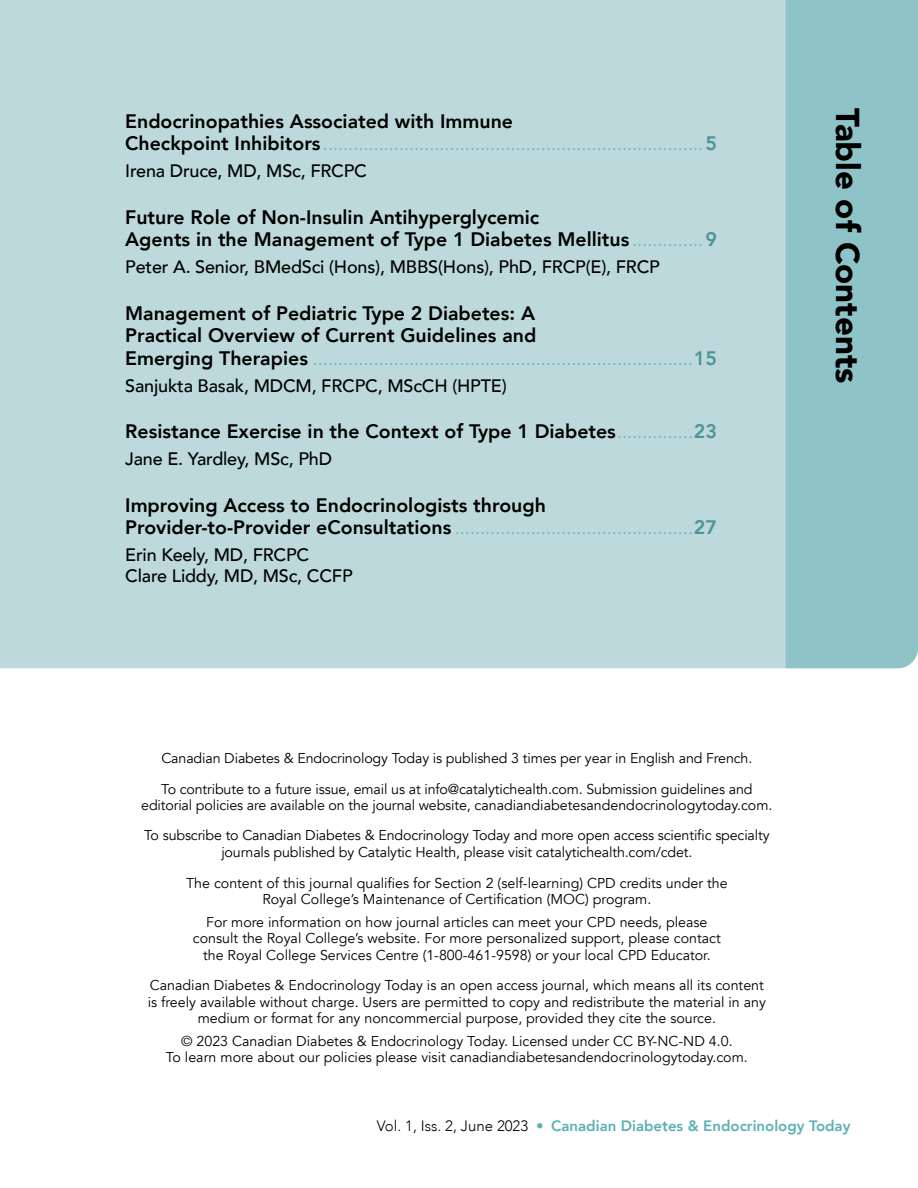
<style>
.page{position:relative;width:918px;height:1188px;background:#fff}
.page>*{position:absolute;margin:0;border:0;box-sizing:border-box;transform-origin:0 0}
.page_title{font:900 33px "Avenir";color:#000}
.t1{font:800 19.5px/22.5px "Avenir";color:#000}
.t2{font:800 19.5px "Avenir";color:#4c9497}
.t3{font:500 18px/21px "Avenir";letter-spacing:-.01em;color:#000}
.t4{font:800 15px "Avenir";color:#5cb0b4}
.masthead_copy{font:14.25px/16.5px "Avenir";color:#000;text-align:center}
.s1{font-weight:300;color:#000}
.s2{font-weight:300}
</style>
<div class="page">
<div style="left:0;top:0;width:786px;height:668px;background:#bdd9db"></div>
<div style="left:786px;top:0;width:132px;height:668px;background:#8ec3c7"></div>
<p class="t1" style="left:125px;top:110px;width:389px">Endocrinopathies Associated with Immune<br>Checkpoint Inhibitors</p>
<p class="t3" style="left:125px;top:159px;width:243px">Irena Druce, MD, MSc, FRCPC</p>
<p class="t1" style="left:125px;top:206px;width:506px">Future Role of Non-Insulin Antihyperglycemic<br>Agents in the Management of Type 1 Diabetes Mellitus</p>
<p class="t3" style="left:125px;top:255px;width:536px">Peter A. Senior, BMedSci (Hons), MBBS(Hons), PhD, FRCP(E), FRCP</p>
<p class="t1" style="left:125px;top:302px;width:413px;text-align:justify">Management of Pediatric Type 2 Diabetes: A Practical Overview of Current Guidelines and Emerging Therapies</p>
<p class="t2" style="left:705px;top:128px;width:13px">5</p>
<p class="t2" style="left:705px;top:224px;width:13px">9</p>
<p class="t2" style="left:694px;top:343px;width:25px">15</p>
<p class="t3" style="left:125px;top:374px;width:383px">Sanjukta Basak, MDCM, FRCPC, MScCH (HPTE)</p>
<p class="t1" style="left:125px;top:420px;width:492px">Resistance Exercise in the Context of Type 1 Diabetes</p>
<p class="t2" style="left:694px;top:416px;width:25px">23</p>
<p class="t3" style="left:125px;top:447px;width:208px">Jane E. Yardley, MSc, PhD</p>
<p class="t1" style="left:125px;top:494px;width:422px">Improving Access to Endocrinologists through<br>Provider-to-Provider eConsultations</p>
<p class="t2" style="left:694px;top:512px;width:25px">27</p>
<p class="t3" style="left:125px;top:543px;width:229px">Erin Keely, MD, FRCPC<br>Clare Liddy, MD, MSc, CCFP</p>
<h1 class="page_title" style="left:876px;top:108px;width:277px;rotate:90deg">Table of Contents</h1>
<p class="masthead_copy" style="left:161px;top:750px;width:592px">Canadian Diabetes &amp; Endocrinology Today is published 3 times per year in English and French.</p>
<p class="masthead_copy" style="left:141px;top:781px;width:633px">To contribute to a future issue, email us at info@catalytichealth.com. Submission guidelines and editorial policies are available on the journal website, canadiandiabetesandendocrinologytoday.com.</p>
<p class="masthead_copy" style="left:144px;top:828px;width:627px">To subscribe to Canadian Diabetes &amp; Endocrinology Today and more open access scientific specialty journals published by Catalytic Health, please visit catalytichealth.com/cdet.</p>
<p class="masthead_copy" style="left:186px;top:875px;width:543px">The content of this journal qualifies for Section 2 (self-learning) CPD credits under the<br>Royal College’s Maintenance of Certification (MOC) program.</p>
<p class="masthead_copy" style="left:193px;top:914px;width:529px">For more information on how journal articles can meet your CPD needs, please consult the Royal College’s website. For more personalized support, please contact the Royal College Services Centre (1-800-461-9598) or your local CPD Educator.</p>
<p class="masthead_copy" style="left:148px;top:977px;width:620px">Canadian Diabetes &amp; Endocrinology Today is an open access journal, which means all its content is freely available without charge. Users are permitted to copy and redistribute the material in any medium or format for any noncommercial purpose, provided they cite the source.</p>
<p class="masthead_copy" style="left:166px;top:1033px;width:583px">© 2023 Canadian Diabetes &amp; Endocrinology Today. Licensed under CC BY-NC-ND 4.0.<br>To learn more about our policies please visit canadiandiabetesandendocrinologytoday.com.</p>
<p class="t4" style="left:377px;top:1114px;width:475px"><span class="s1">Vol. 1, Iss. 2, June 2023</span> <span class="s2">•</span> Canadian Diabetes &amp; Endocrinology Today</p>
</div>
